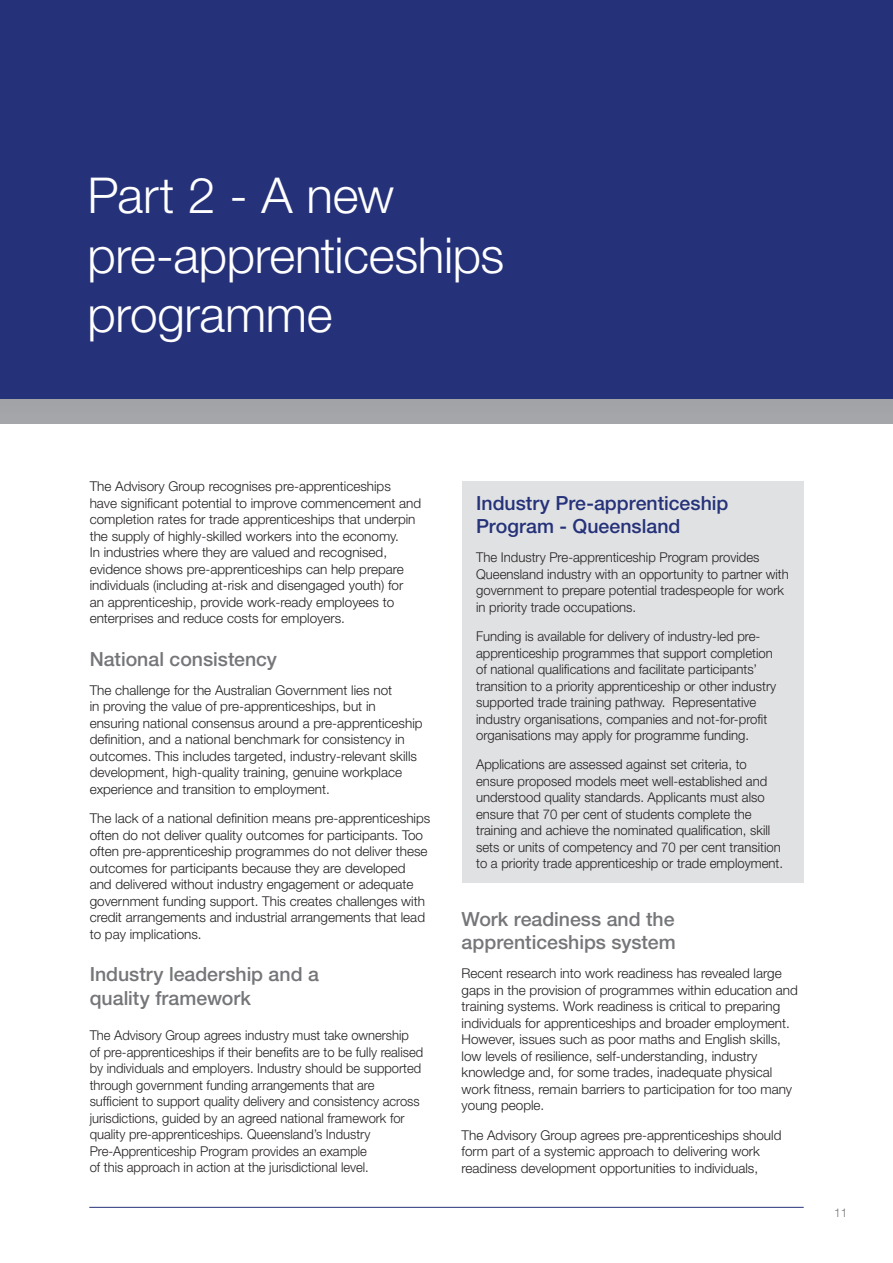
<style>
.page{position:relative;width:893px;height:1263px;background:#fff}
.page>*{position:absolute;margin:0;border:0;box-sizing:border-box;transform-origin:0 0}
.Body{font:300 49.5px/59.4px "Helvetica Neue LT";letter-spacing:-.01em;color:#fff}
.Heading_3{font:500 19.5px/23.4px "Helvetica Neue LT";color:#757679}
.Breakout_Heading{font:500 19.5px/23.4px "Helvetica Neue LT";color:#253279}
.Body-2{font:300 13.5px/16.5px "Helvetica Neue LT";color:#231f20}
.Heading_3-2{font:300 13.5px/16.5px "Helvetica Neue LT";color:#231f20;scale:.96 1}
.t1{font:300 12px "Helvetica Neue LT";color:#757679}
</style>
<div class="page">
<hr style="left:89px;top:1207px;width:715px;height:1px;background:#253279">
<div style="left:0;top:0;width:893px;height:423px;background:#a3a4a8"></div>
<div style="left:0;top:0;width:893px;height:399px;background:#253279"></div>
<div style="left:462px;top:480px;width:342px;height:402px;background:#e0e1e3"></div>
<p class="Body" style="left:88px;top:165px;width:418px">Part 2 - A new pre-apprenticeships programme</p>
<p class="Body-2" style="left:90px;top:478px;width:333px">The Advisory Group recognises pre-apprenticeships have significant potential to improve commencement and completion rates for trade apprenticeships that underpin the supply of highly-skilled workers into the economy.<br>In industries where they are valued and recognised, evidence shows pre-apprenticeships can help prepare individuals (including at-risk and disengaged youth) for<br>an apprenticeship, provide work-ready employees to enterprises and reduce costs for employers.</p>
<p class="Heading_3" style="left:90px;top:647px;width:189px">National consistency</p>
<p class="Body-2" style="left:90px;top:682px;width:334px">The challenge for the Australian Government lies not<br>in proving the value of pre-apprenticeships, but in ensuring national consensus around a pre-apprenticeship definition, and a national benchmark for consistency in outcomes. This includes targeted, industry-relevant skills development, high-quality training, genuine workplace experience and transition to employment.</p>
<p class="Body-2" style="left:90px;top:810px;width:342px">The lack of a national definition means pre-apprenticeships often do not deliver quality outcomes for participants. Too often pre-apprenticeship programmes do not deliver these outcomes for participants because they are developed and delivered without industry engagement or adequate government funding support. This creates challenges with credit arrangements and industrial arrangements that lead to pay implications.</p>
<p class="Heading_3" style="left:90px;top:962px;width:231px">Industry leadership and a quality framework</p>
<p class="Heading_3-2" style="left:90px;top:1027px;width:349px">The Advisory Group agrees industry must take ownership<br>of pre-apprenticeships if their benefits are to be fully realised by individuals and employers. Industry should be supported through government funding arrangements that are sufficient to support quality delivery and consistency across jurisdictions, guided by an agreed national framework for quality pre-apprenticeships. Queensland’s Industry Pre-Apprenticeship Program provides an example<br>of this approach in action at the jurisdictional level.</p>
<p class="Breakout_Heading" style="left:476px;top:491px;width:254px">Industry Pre-apprenticeship<br>Program - Queensland</p>
<p class="Body-2" style="left:476px;top:549px;width:314px">The Industry Pre-apprenticeship Program provides Queensland industry with an opportunity to partner with government to prepare potential tradespeople for work in priority trade occupations.</p>
<p class="Body-2" style="left:476px;top:628px;width:302px">Funding is available for delivery of industry-led pre&shy;apprenticeship programmes that support completion of national qualifications and facilitate participants’ transition to a priority apprenticeship or other industry supported trade training pathway. Representative industry organisations, companies and not-for-profit organisations may apply for programme funding.</p>
<p class="Body-2" style="left:476px;top:756px;width:308px">Applications are assessed against set criteria, to ensure proposed models meet well-established and understood quality standards. Applicants must also ensure that 70 per cent of students complete the training and achieve the nominated qualification, skill sets or units of competency and 70 per cent transition to a priority trade apprenticeship or trade employment.</p>
<p class="Heading_3" style="left:462px;top:907px;width:216px">Work readiness and the apprenticeships system</p>
<p class="Body-2" style="left:462px;top:965px;width:338px">Recent research into work readiness has revealed large gaps in the provision of programmes within education and training systems. Work readiness is critical to preparing individuals for apprenticeships and broader employment.<br>However, issues such as poor maths and English skills, low levels of resilience, self-understanding, industry knowledge and, for some trades, inadequate physical work fitness, remain barriers to participation for too many young people.</p>
<p class="Body-2" style="left:462px;top:1126px;width:321px">The Advisory Group agrees pre-apprenticeships should form part of a systemic approach to delivering work readiness development opportunities to individuals,</p>
<p class="t1" style="left:834px;top:1205px;width:15px">11</p>
</div>
